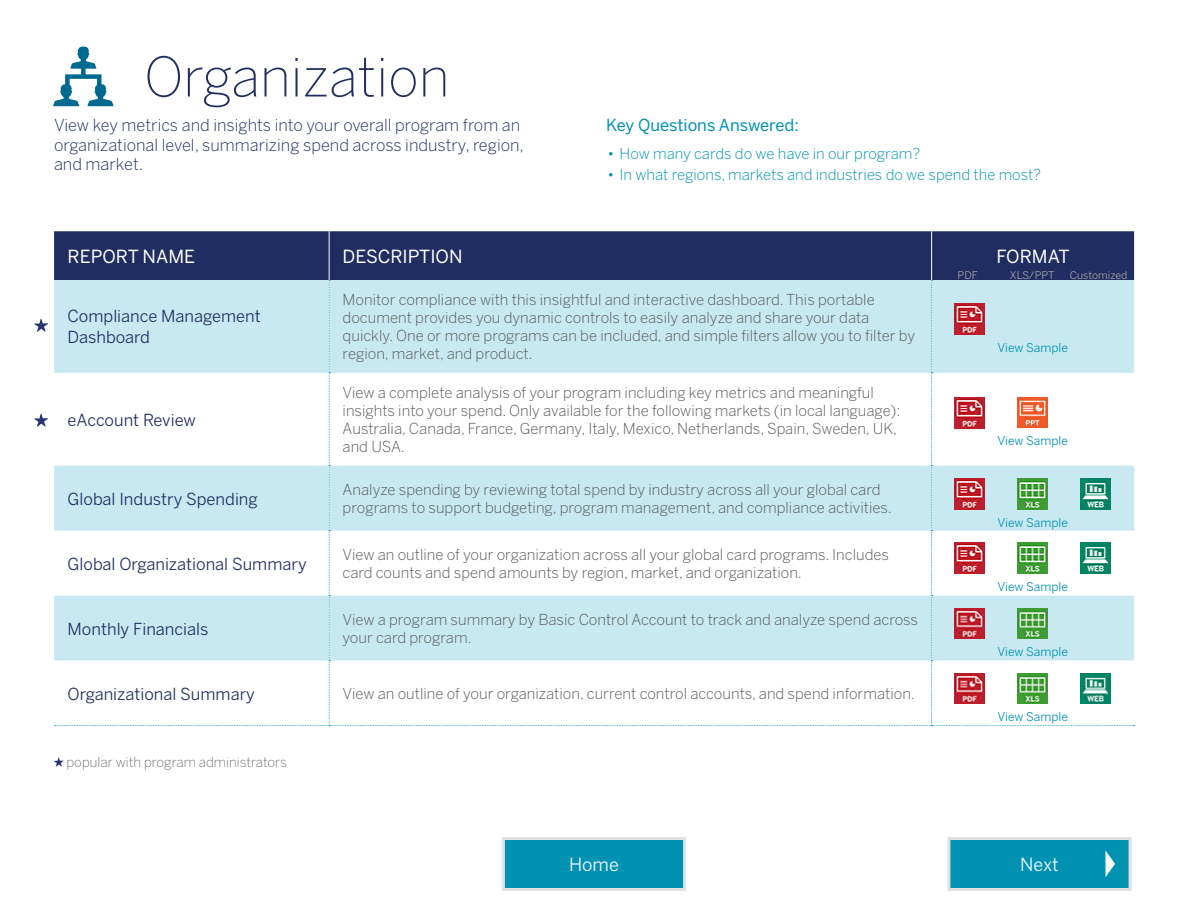
<style>
.page{position:relative;width:1188px;height:918px;background:#fff}
.page>*{position:absolute;margin:0;border:0;box-sizing:border-box;transform-origin:0 0}
.t1{font:200 54px "Benton Sans";color:#1f2d60}
.t2{font:18px "Benton Sans";color:#fff}
.t3{font:18px "Benton Sans";color:#fff}
.t4{font:16.5px/21px "Benton Sans";color:#1f2d60}
.t5{font:300 16.5px/19.5px "Benton Sans";color:#1f2d60}
.t6{font:16.5px "Benton Sans";color:#0091b3}
.t7{font:300 15px/18px "Benton Sans";color:#55565a}
.t8{font:300 15px "Benton Sans";color:#0091b3}
.t9{font:200 13.5px "Benton Sans";color:#55565a}
.t10{font:12px "Benton Sans";color:#0091b3}
.t11{font:10.5px "Benton Sans";color:#a9a8a9}
</style>
<div class="page">
<svg style="left:54px;top:757px;width:10px;height:10px"></svg>
<div style="left:54px;top:231px;width:1080px;height:49px;background:#1f2d60"></div>
<svg style="left:54px;top:280px;width:1081px;height:446px"></svg>
<hr style="left:329px;top:231px;width:1px;height:49px;background:#fff">
<hr style="left:931px;top:231px;width:1px;height:49px;background:#fff">
<svg style="left:502px;top:837px;width:184px;height:54px;background:#1f9cb9"></svg>
<img style="left:954px;top:304px;width:31px;height:30px">
<img style="left:954px;top:543px;width:31px;height:31px">
<img style="left:1017px;top:543px;width:31px;height:31px">
<img style="left:1080px;top:543px;width:31px;height:31px">
<img style="left:954px;top:478px;width:31px;height:31px">
<img style="left:1017px;top:478px;width:31px;height:31px">
<img style="left:1080px;top:478px;width:31px;height:31px">
<img style="left:954px;top:608px;width:31px;height:31px">
<img style="left:1017px;top:608px;width:31px;height:31px">
<img style="left:954px;top:673px;width:31px;height:31px">
<img style="left:1017px;top:673px;width:31px;height:31px">
<img style="left:1080px;top:673px;width:31px;height:31px">
<svg style="left:947px;top:837px;width:185px;height:54px;background:#249ebb"></svg>
<svg style="left:53px;top:46px;width:60px;height:60px"></svg>
<img style="left:954px;top:397px;width:31px;height:31px">
<img style="left:1017px;top:397px;width:31px;height:31px">
<svg style="left:34px;top:319px;width:14px;height:13px"></svg>
<svg style="left:34px;top:414px;width:14px;height:13px"></svg>
<h1 class="t1" style="left:144px;top:45px;width:307px">Organization</h1>
<p class="t5" style="left:54px;top:116px;width:472px">View key metrics and insights into your overall program from an organizational level, summarizing spend across industry, region, and market.</p>
<p class="t6" style="left:606px;top:116px;width:194px">Key Questions Answered:</p>
<p class="t8" style="left:608px;top:145px;width:314px">• How many cards do we have in our program?</p>
<p class="t8" style="left:608px;top:166px;width:435px">• In what regions, markets and industries do we spend the most?</p>
<p class="t2" style="left:68px;top:246px;width:129px">REPORT NAME</p>
<p class="t2" style="left:343px;top:246px;width:121px">DESCRIPTION</p>
<p class="t2" style="left:997px;top:246px;width:74px">FORMAT</p>
<p class="t4" style="left:68px;top:306px;width:195px">Compliance Management<br>Dashboard</p>
<p class="t4" style="left:68px;top:409px;width:130px">eAccount Review</p>
<p class="t7" style="left:343px;top:291px;width:574px">Monitor compliance with this insightful and interactive dashboard. This portable document provides you dynamic controls to easily analyze and share your data quickly. One or more programs can be included, and simple filters allow you to filter by region, market, and product.</p>
<p class="t7" style="left:343px;top:384px;width:559px">View a complete analysis of your program including key metrics and meaningful insights into your spend. Only available for the following markets (in local language):<br>Australia, Canada, France, Germany, Italy, Mexico, Netherlands, Spain, Sweden, UK, and USA.</p>
<p class="t4" style="left:68px;top:488px;width:192px">Global Industry Spending</p>
<p class="t7" style="left:343px;top:480px;width:551px">Analyze spending by reviewing total spend by industry across all your global card programs to support budgeting, program management, and compliance activities.</p>
<p class="t4" style="left:68px;top:553px;width:241px">Global Organizational Summary</p>
<p class="t7" style="left:343px;top:545px;width:548px">View an outline of your organization across all your global card programs. Includes card counts and spend amounts by region, market, and organization.</p>
<p class="t4" style="left:68px;top:618px;width:143px">Monthly Financials</p>
<p class="t7" style="left:343px;top:610px;width:577px">View a program summary by Basic Control Account to track and analyze spend across your card program.</p>
<p class="t4" style="left:68px;top:683px;width:189px">Organizational Summary</p>
<p class="t7" style="left:343px;top:684px;width:574px">View an outline of your organization, current control accounts, and spend information.</p>
<p class="t9" style="left:66px;top:754px;width:222px">popular with program administrators</p>
<p class="t3" style="left:569px;top:854px;width:51px">Home</p>
<p class="t11" style="left:958px;top:269px;width:22px">PDF</p>
<p class="t11" style="left:1010px;top:269px;width:46px">XLS/PPT</p>
<p class="t11" style="left:1070px;top:269px;width:59px">Customized</p>
<p class="t10" style="left:998px;top:340px;width:72px">View Sample</p>
<p class="t10" style="left:998px;top:434px;width:72px">View Sample</p>
<p class="t10" style="left:998px;top:515px;width:72px">View Sample</p>
<p class="t10" style="left:998px;top:579px;width:72px">View Sample</p>
<p class="t10" style="left:998px;top:645px;width:72px">View Sample</p>
<p class="t10" style="left:998px;top:710px;width:72px">View Sample</p>
<p class="t3" style="left:1020px;top:854px;width:40px">Next</p>
</div>
